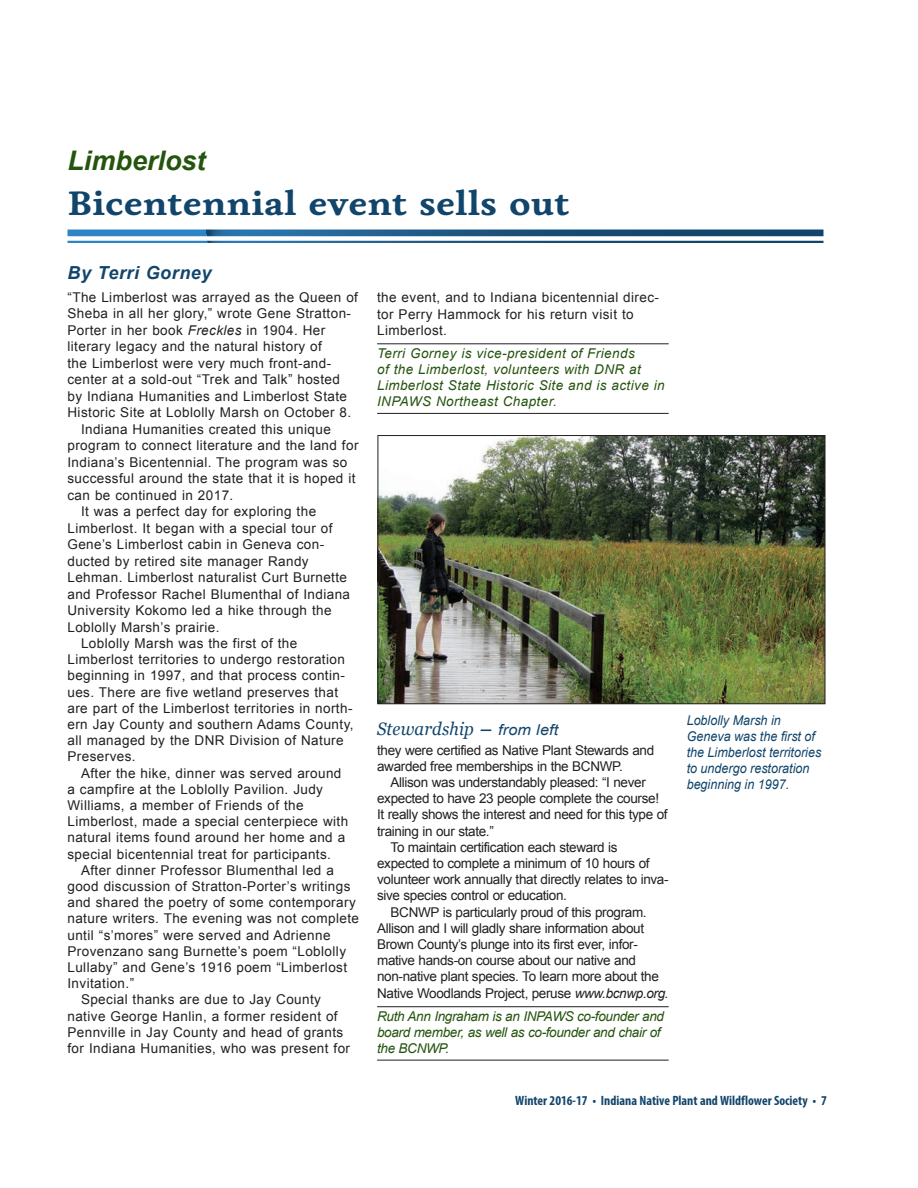
<style>
.page{position:relative;width:918px;height:1188px;background:#fff}
.page>*{position:absolute;margin:0;border:0;box-sizing:border-box;transform-origin:0 0}
._10_Story_Head_Blue{font:700 34.5px "Livory";color:#12456b;scale:1.08 1}
._11_Kicker_above_hea{font:italic 700 27px "Arial";color:#25540e}
._10_Story_Head_Blue-2{font:italic 18px "Georgia";letter-spacing:.01em;color:#12456b;scale:.93 1}
._30_By_Author_BL{font:italic 700 18px "Arial";letter-spacing:.03em;color:#12456b}
._50_BodyBasic_BK{font:13.5px/16.2px "Arial";letter-spacing:.03em;color:#231f20}
._50_BodyBasic_BK-2{font:13.5px/16.2px "Arial";letter-spacing:-.025em;color:#231f20}
._40_Body1st_BK{font:13.5px/16.5px "Arial";letter-spacing:.03em;color:#231f20}
._55_AuthorBioBox_GR{font:italic 13.5px/16.2px "Arial";letter-spacing:.03em;color:#25540e}
._70_5_PhotoCaption_R{font:italic 13.5px/16.2px "Arial";color:#12456b;scale:.93 1}
._55_AuthorBioBox_GR-2{font:italic 13.5px/16.2px "Arial";letter-spacing:-.025em;color:#25540e}
.special_for_RAI_Arti{font:13.5px/16.2px "Arial";letter-spacing:-.025em;color:#231f20}
.t1{font:700 condensed 13.5px "Myriad Pro";color:#12456b}
.s1{font-style:italic}
.s2{font-family:"Livory";font-weight:700;font-style:normal;font-size:16.5px}
.s3{font-family:"Arial";font-size:15px}
</style>
<div class="page">
<hr style="left:377px;top:1006px;width:292px;height:1px;background:#231f20">
<hr style="left:377px;top:1060px;width:292px;height:1px;background:#231f20">
<hr style="left:377px;top:343px;width:292px;height:1px;background:#231f20">
<hr style="left:377px;top:413px;width:292px;height:1px;background:#231f20">
<img style="left:380px;top:437px;width:443px;height:265px">
<div style="left:378px;top:435px;width:447px;height:269px;border:1px solid #231f20"></div>
<svg style="left:68px;top:230px;width:756px;height:6px;background:#1e5e8d"></svg>
<p class="_11_Kicker_above_hea" style="left:68px;top:142px;width:140px">Limberlost</p>
<p class="_10_Story_Head_Blue" style="left:68px;top:182px;width:466px">Bicentennial event sells out</p>
<p class="_30_By_Author_BL" style="left:68px;top:260px;width:145px">By Terri Gorney</p>
<p class="_40_Body1st_BK" style="left:68px;top:289px;width:292px">“The Limberlost was arrayed as the Queen of Sheba in all her glory,” wrote Gene Stratton-Porter in her book <span class="s1">Freckles</span> in 1904. Her literary legacy and the natural history of<br>the Limberlost were very much front-and&shy;center at a sold-out “Trek and Talk” hosted by Indiana Humanities and Limberlost State Historic Site at Loblolly Marsh on October 8.</p>
<p class="_50_BodyBasic_BK" style="left:68px;top:421px;width:293px;text-indent:14px">Indiana Humanities created this unique program to connect literature and the land for Indiana’s Bicentennial. The program was so successful around the state that it is hoped it can be continued in 2017.</p>
<p class="_50_BodyBasic_BK" style="left:68px;top:503px;width:284px;text-indent:14px">It was a perfect day for exploring the Limberlost. It began with a special tour of Gene’s Limberlost cabin in Geneva con&shy;ducted by retired site manager Randy Lehman. Limberlost naturalist Curt Burnette and Professor Rachel Blumenthal of Indiana University Kokomo led a hike through the Loblolly Marsh’s prairie.</p>
<p class="_50_BodyBasic_BK" style="left:68px;top:635px;width:288px;text-indent:14px">Loblolly Marsh was the first of the Limberlost territories to undergo restoration beginning in 1997, and that process contin&shy;ues. There are five wetland preserves that are part of the Limberlost territories in north&shy;ern Jay County and southern Adams County, all managed by the DNR Division of Nature Preserves.</p>
<p class="_50_BodyBasic_BK" style="left:68px;top:765px;width:282px;text-indent:14px">After the hike, dinner was served around a campfire at the Loblolly Pavilion. Judy Williams, a member of Friends of the Limberlost, made a special centerpiece with natural items found around her home and a special bicentennial treat for participants.</p>
<p class="_50_BodyBasic_BK" style="left:68px;top:862px;width:293px;text-indent:14px">After dinner Professor Blumenthal led a good discussion of Stratton-Porter’s writings and shared the poetry of some contemporary nature writers. The evening was not complete until “s’mores” were served and Adrienne Provenzano sang Burnette’s poem “Loblolly Lullaby” and Gene’s 1916 poem “Limberlost Invitation.”</p>
<p class="_50_BodyBasic_BK" style="left:68px;top:992px;width:284px;text-indent:14px">Special thanks are due to Jay County native George Hanlin, a former resident of Pennville in Jay County and head of grants for Indiana Humanities, who was present for</p>
<p class="_50_BodyBasic_BK" style="left:377px;top:290px;width:284px">the event, and to Indiana bicentennial direc&shy;tor Perry Hammock for his return visit to<br>Limberlost<span class="s1">.</span></p>
<p class="_55_AuthorBioBox_GR" style="left:377px;top:345px;width:289px">Terri Gorney is vice-president of Friends<br>of the Limberlost, volunteers with DNR at Limberlost State Historic Site and is active in INPAWS Northeast Chapter.</p>
<p class="_10_Story_Head_Blue-2" style="left:377px;top:715px;width:196px">Stewardship <span class="s2">–</span> <span class="s3">from left</span></p>
<p class="_70_5_PhotoCaption_R" style="left:687px;top:712px;width:146px">Loblolly Marsh in<br>Geneva was the first of the Limberlost territories to undergo restoration beginning in 1997.</p>
<p class="special_for_RAI_Arti" style="left:377px;top:742px;width:279px">they were certified as Native Plant Stewards and awarded free memberships in the BCNWP.</p>
<p class="_50_BodyBasic_BK-2" style="left:377px;top:774px;width:292px;text-indent:14px">Allison was understandably pleased: “I never expected to have 23 people complete the course!<br>It really shows the interest and need for this type of training in our state.”</p>
<p class="_50_BodyBasic_BK-2" style="left:377px;top:839px;width:293px;text-indent:14px">To maintain certification each steward is expected to complete a minimum of 10 hours of volunteer work annually that directly relates to inva&shy;sive species control or education.</p>
<p class="_50_BodyBasic_BK-2" style="left:377px;top:904px;width:293px;text-indent:14px">BCNWP is particularly proud of this program.<br>Allison and I will gladly share information about Brown County’s plunge into its first ever, infor&shy;mative hands-on course about our native and non-native plant species. To learn more about the Native Woodlands Project, peruse <span class="s1">www.bcnwp.org.</span></p>
<p class="_55_AuthorBioBox_GR-2" style="left:377px;top:1008px;width:288px">Ruth Ann Ingraham is an INPAWS co-founder and board member, as well as co-founder and chair of the BCNWP.</p>
<p class="t1" style="left:515px;top:1092px;width:313px">Winter 2016-17 • Indiana Native Plant and Wildflower Society • 7</p>
</div>
